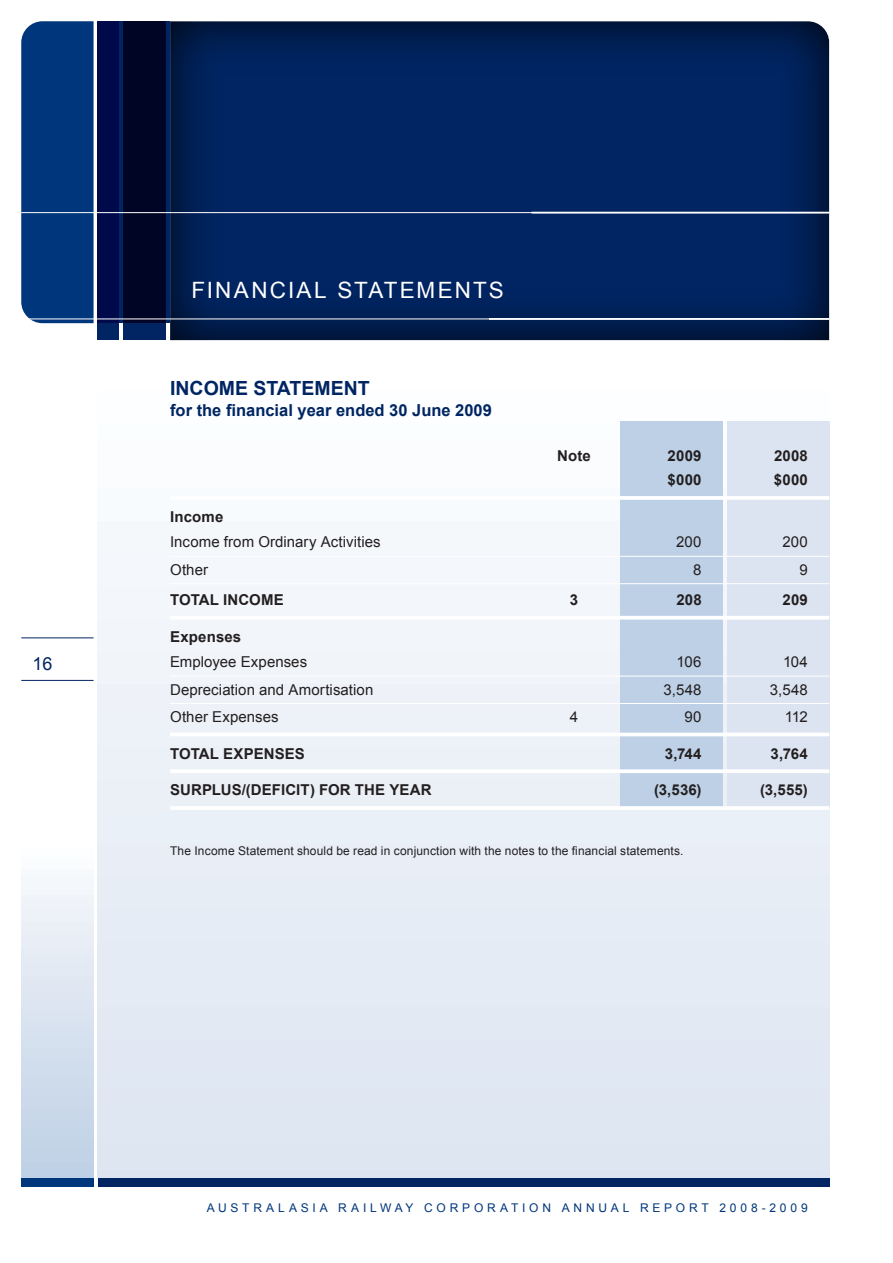
<style>
.page{position:relative;width:893px;height:1263px;background:#fff}
.page>*{position:absolute;margin:0;border:0;box-sizing:border-box;transform-origin:0 0}
.t1{font:22.5px "Arial";color:#fff}
.t2{font:700 19.5px "Arial";color:#002562}
.t3{font:18px "Arial";color:#002562}
.t4{font:700 16.5px "Arial";color:#002562}
.t5{font:15px "Arial";letter-spacing:.005em;color:#231f20}
.t6{font:700 15px "Arial";letter-spacing:.01em;color:#231f20}
.t7{font:12px "Arial";letter-spacing:.01em;color:#231f20}
.t8{font:12px "Arial";letter-spacing:.315em;color:#00377c}
</style>
<div class="page">
<div style="left:98px;top:349px;width:731px;height:829px;background:linear-gradient(to bottom,#feffff,#dce4f1)"></div>
<div style="left:21px;top:838px;width:73px;height:340px;background:linear-gradient(to bottom,#fdfdfe,#bdcee5)"></div>
<div style="left:621px;top:421px;width:102px;height:388px;background:#bdd0e5"></div>
<div style="left:727px;top:421px;width:102px;height:387px;background:#dce4f1"></div>
<div style="left:98px;top:21px;width:72px;height:302px;background:#002562"></div>
<svg style="left:168px;top:21px;width:662px;height:320px;background:#02235c"></svg>
<div style="left:123px;top:21px;width:43px;height:319px;background:#000525"></div>
<div style="left:98px;top:21px;width:21px;height:319px;background:#000a4b"></div>
<hr style="left:21px;top:637px;width:73px;height:1px;background:#002562">
<hr style="left:21px;top:680px;width:73px;height:1px;background:#002562">
<div style="left:21px;top:1178px;width:73px;height:8px;background:#00377c"></div>
<div style="left:98px;top:1178px;width:731px;height:8px;background:#002562"></div>
<div style="left:21px;top:21px;width:73px;height:302px;background:#00377c"></div>
<hr style="left:170px;top:496px;width:659px;height:4px;background:#fff">
<hr style="left:170px;top:556px;width:659px;height:1px;background:#fff">
<hr style="left:170px;top:583px;width:659px;height:1px;background:#fff">
<hr style="left:170px;top:616px;width:659px;height:4px;background:#fff">
<hr style="left:170px;top:676px;width:659px;height:1px;background:#fff">
<hr style="left:170px;top:703px;width:659px;height:1px;background:#fff">
<hr style="left:170px;top:733px;width:659px;height:3px;background:#fff">
<hr style="left:170px;top:769px;width:659px;height:4px;background:#fff">
<hr style="left:170px;top:806px;width:659px;height:4px;background:#fff">
<hr style="left:21px;top:212px;width:808px;height:1px;background:#fff">
<hr style="left:21px;top:319px;width:808px;height:1px;background:#fff">
<hr style="left:489px;top:318px;width:340px;height:2px;background:#fff">
<p class="t3" style="left:33px;top:652px;width:22px">16</p>
<h1 class="t1" style="left:191px;top:275px;width:42px">Financ</h1>
<h1 class="t1" style="left:288px;top:275px;width:67px">ial Statement</h1>
<h1 class="t1" style="left:489px;top:275px;width:17px">s</h1>
<h2 class="t2" style="left:170px;top:376px;width:21px">Income</h2>
<h2 class="t2" style="left:253px;top:376px;width:27px">Statement</h2>
<p class="t4" style="left:170px;top:400px;width:323px">for the financial year ended 30 June 2009</p>
<p class="t6" style="left:557px;top:446px;width:35px">Note</p>
<p class="t6" style="left:668px;top:446px;width:35px">2009</p>
<p class="t6" style="left:774px;top:446px;width:35px">2008</p>
<p class="t6" style="left:668px;top:470px;width:36px">$000</p>
<p class="t6" style="left:774px;top:470px;width:36px">$000</p>
<p class="t6" style="left:170px;top:507px;width:55px">Income</p>
<p class="t5" style="left:170px;top:532px;width:212px">I ncome from Ordinary Activities</p>
<p class="t5" style="left:676px;top:532px;width:27px">200</p>
<p class="t5" style="left:782px;top:532px;width:27px">200</p>
<p class="t5" style="left:170px;top:560px;width:39px">Other</p>
<p class="t5" style="left:693px;top:560px;width:10px">8</p>
<p class="t5" style="left:800px;top:560px;width:10px">9</p>
<p class="t6" style="left:170px;top:590px;width:115px">TOTAL INCOME</p>
<p class="t6" style="left:570px;top:590px;width:10px">3</p>
<p class="t6" style="left:676px;top:590px;width:27px">208</p>
<p class="t6" style="left:783px;top:590px;width:27px">209</p>
<p class="t6" style="left:170px;top:627px;width:73px">Expenses</p>
<p class="t5" style="left:170px;top:652px;width:139px">Employee Expenses</p>
<p class="t5" style="left:677px;top:652px;width:26px">106</p>
<p class="t5" style="left:783px;top:652px;width:26px">104</p>
<p class="t5" style="left:170px;top:679px;width:205px">Depreciation and Amortisation</p>
<p class="t5" style="left:663px;top:679px;width:40px">3,548</p>
<p class="t5" style="left:770px;top:679px;width:40px">3,548</p>
<p class="t5" style="left:170px;top:707px;width:110px">Other Expenses</p>
<p class="t5" style="left:570px;top:707px;width:10px">4</p>
<p class="t5" style="left:685px;top:707px;width:19px">90</p>
<p class="t5" style="left:785px;top:707px;width:25px">112</p>
<p class="t6" style="left:170px;top:743px;width:136px">TOTAL EXPENSES</p>
<p class="t6" style="left:665px;top:743px;width:38px">3,744</p>
<p class="t6" style="left:770px;top:743px;width:39px">3,764</p>
<p class="t6" style="left:170px;top:780px;width:263px">SURPLUS/(DEFICIT) FOR THE YEAR</p>
<p class="t6" style="left:654px;top:780px;width:49px">(3,536)</p>
<p class="t6" style="left:760px;top:780px;width:49px">(3,555)</p>
<p class="t7" style="left:170px;top:842px;width:515px">The Income Statement should be read in conjunction with the notes to the financial statements.</p>
<p class="t8" style="left:207px;top:1200px;width:48px">Au stral</p>
<p class="t8" style="left:289px;top:1200px;width:161px">Asia Ra il way Corporat</p>
<p class="t8" style="left:522px;top:1200px;width:19px">i on</p>
<p class="t8" style="left:562px;top:1200px;width:24px">A nnual</p>
<p class="t8" style="left:640px;top:1200px;width:25px">R eport</p>
<p class="t8" style="left:719px;top:1200px;width:90px">2008-2009</p>
</div>
